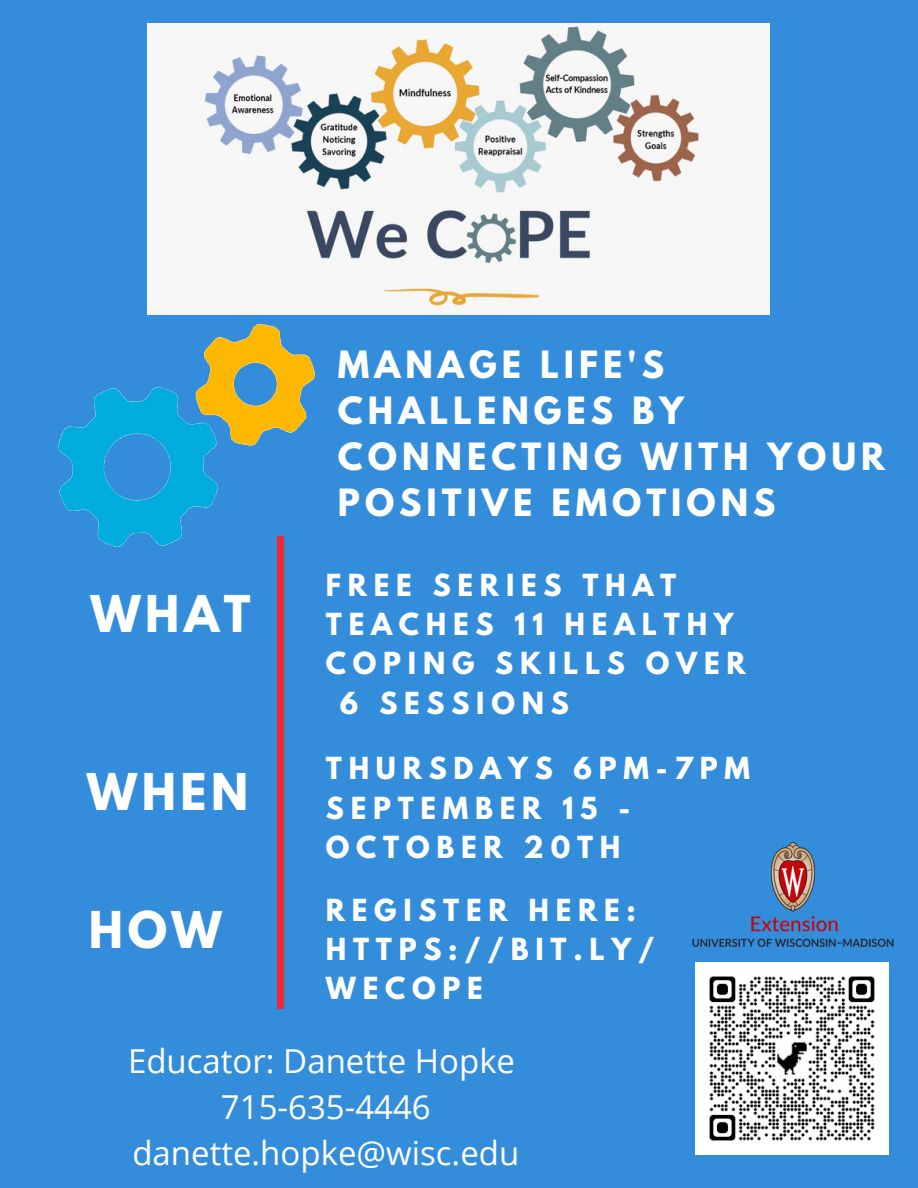
<style>
.page{position:relative;width:918px;height:1188px;background:#348ddb}
.page>*{position:absolute;margin:0;border:0;box-sizing:border-box;transform-origin:0 0}
.t1{font:700 44.85px "League Spartan";letter-spacing:.1em;color:#fff}
.t2{font:700 33.3px/46.2px "League Spartan";letter-spacing:.15em;color:#fff}
.t3{font:33px/46.2px "Open Sans";color:#fff;text-align:center}
.t4{font:700 27px/39.3px "League Spartan";letter-spacing:.25em;color:#fff}
</style>
<div class="page">
<div style="left:277px;top:536px;width:7px;height:472px;background:#ee2a36"></div>
<img style="left:148px;top:24px;width:622px;height:291px">
<img style="left:57px;top:325px;width:258px;height:223px">
<img style="left:696px;top:963px;width:192px;height:192px">
<img style="left:692px;top:843px;width:201px;height:103px">
<h1 class="t1" style="left:90px;top:592px;width:162px">WHAT</h1>
<h1 class="t1" style="left:87px;top:770px;width:163px">WHEN</h1>
<p class="t2" style="left:338px;top:345px;width:549px">MANAGE LIFE'S<br>CHALLENGES BY<br>CONNECTING WITH YOUR<br>POSITIVE EMOTIONS</p>
<p class="t4" style="left:326px;top:568px;width:352px">FREE SERIES THAT</p>
<p class="t4" style="left:326px;top:608px;width:409px">TEACHES 11 HEALTHY</p>
<p class="t4" style="left:326px;top:647px;width:421px">COPING SKILLS OVER</p>
<p class="t4" style="left:340px;top:687px;width:230px">6 SESSIONS</p>
<p class="t4" style="left:326px;top:752px;width:426px">THURSDAYS 6PM-7PM<br>SEPTEMBER 15 -<br>OCTOBER 20TH</p>
<h1 class="t1" style="left:89px;top:907px;width:134px">HOW</h1>
<p class="t4" style="left:326px;top:893px;width:330px">REGISTER HERE:<br>HTTPS://BIT.LY/<br>WECOPE</p>
<p class="t3" style="left:128px;top:1037px;width:393px">Educator: Danette Hopke<br>715-635-4446 danette.hopke@wisc.edu</p>
</div>
